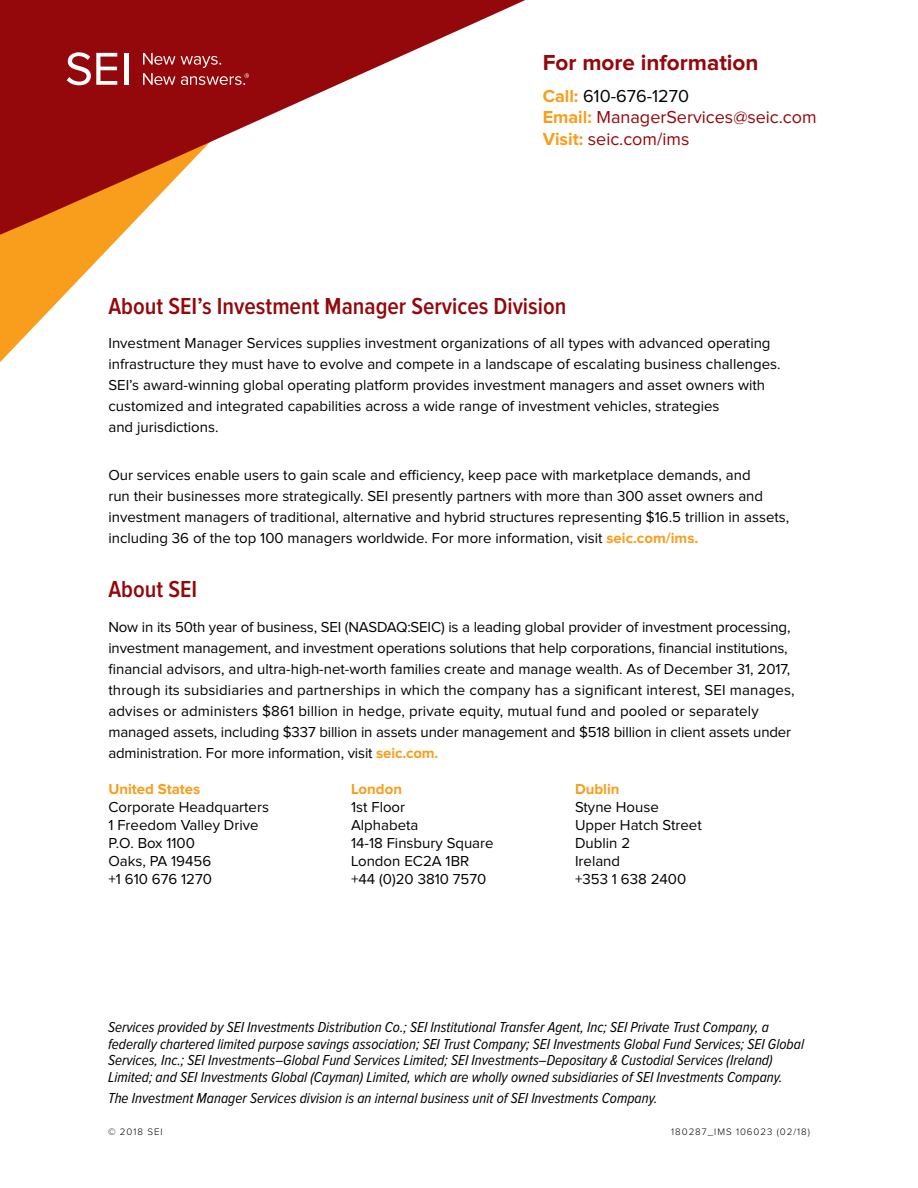
<style>
.page{position:relative;width:918px;height:1188px;background:#fff}
.page>*{position:absolute;margin:0;border:0;box-sizing:border-box;transform-origin:0 0}
.t1{font:600 24px "Proxima Nova Cond";color:#94070a}
.t2{font:700 22.5px "Proxima Nova";color:#94070a}
.t3{font:18px/21.6px "Proxima Nova";color:#94070a}
.t4{font:15px/21px "Proxima Nova";color:#000}
.t5{font:italic 15px/16.5px "Proxima Nova Cond";color:#000}
.t6{font:700 15px "Proxima Nova";color:#f99d1c}
.t7{font:300 9.75px "Proxima Nova";letter-spacing:.1em;color:#000}
.s1{font-weight:700;color:#f99d1c}
.s2{color:#000}
</style>
<div class="page">
<svg style="left:0;top:240px;width:117px;height:122px;fill:#f99d1c"></svg>
<svg style="left:0;top:0;width:525px;height:240px"></svg>
<hr style="left:125px;top:53px;width:4px;height:32px;background:#fff">
<svg style="left:67px;top:52px;width:50px;height:33px"></svg>
<svg style="left:143px;top:53px;width:32px;height:12px"></svg>
<svg style="left:143px;top:73px;width:32px;height:12px"></svg>
<svg style="left:181px;top:56px;width:68px;height:29px"></svg>
<h2 class="t2" style="left:543px;top:52px;width:217px">For more information</h2>
<p class="t3" style="left:543px;top:86px;width:276px"><span class="s1">Call:</span> <span class="s2">610-676-1270<br></span><span class="s1">Email:</span> ManagerServices@seic.com<br><span class="s1">Visit:</span> seic.com/ims</p>
<h1 class="t1" style="left:108px;top:293px;width:460px">About SEI’s Investment Manager Services Division</h1>
<p class="t4" style="left:108px;top:333px;width:674px">Investment Manager Services supplies investment organizations of all types with advanced operating infrastructure they must have to evolve and compete in a landscape of escalating business challenges.<br>SEI’s award-winning global operating platform provides investment managers and asset owners with customized and integrated capabilities across a wide range of investment vehicles, strategies<br>and jurisdictions.</p>
<p class="t4" style="left:108px;top:465px;width:682px">Our services enable users to gain scale and efficiency, keep pace with marketplace demands, and<br>run their businesses more strategically. SEI presently partners with more than 300 asset owners and investment managers of traditional, alternative and hybrid structures representing $16.5 trillion in assets, including 36 of the top 100 managers worldwide. For more information, visit <span class="s1">seic.com/ims.</span></p>
<h1 class="t1" style="left:108px;top:576px;width:90px">About SEI</h1>
<p class="t4" style="left:108px;top:617px;width:688px">Now in its 50th year of business, SEI (NASDAQ:SEIC) is a leading global provider of investment processing, investment management, and investment operations solutions that help corporations, financial institutions, financial advisors, and ultra-high-net-worth families create and manage wealth. As of December 31, 2017, through its subsidiaries and partnerships in which the company has a significant interest, SEI manages, advises or administers $861 billion in hedge, private equity, mutual fund and pooled or separately managed assets, including $337 billion in assets under management and $518 billion in client assets under administration. For more information, visit <span class="s1">seic.com.</span></p>
<p class="t6" style="left:108px;top:782px;width:94px">United States</p>
<p class="t4" style="left:108px;top:799px;width:162px;line-height:18px">Corporate Headquarters<br>1 Freedom Valley Drive<br>P.O. Box 1100<br>Oaks, PA 19456<br>+1 610 676 1270</p>
<p class="t6" style="left:575px;top:782px;width:46px">Dublin</p>
<p class="t4" style="left:575px;top:799px;width:128px;line-height:18px">Styne House<br>Upper Hatch Street<br>Dublin 2<br>Ireland<br>+353 1 638 2400</p>
<p class="t6" style="left:351px;top:782px;width:52px">London</p>
<p class="t4" style="left:351px;top:799px;width:144px;line-height:18px">1st Floor<br>Alphabeta<br>14-18 Finsbury Square<br>London EC2A 1BR +44 (0)20 3810 7570</p>
<p class="t5" style="left:108px;top:1019px;width:698px">Services provided by SEI Investments Distribution Co.; SEI Institutional Transfer Agent, Inc; SEI Private Trust Company, a federally chartered limited purpose savings association; SEI Trust Company; SEI Investments Global Fund Services; SEI Global Services, Inc.; SEI Investments–Global Fund Services Limited; SEI Investments–Depositary &amp; Custodial Services (Ireland)<br>Limited; and SEI Investments Global (Cayman) Limited, which are wholly owned subsidiaries of SEI Investments Company.</p>
<p class="t5" style="left:108px;top:1091px;width:551px">The Investment Manager Services division is an internal business unit of SEI Investments Company.</p>
<p class="t7" style="left:108px;top:1127px;width:56px">© 2018 SEI</p>
<p class="t7" style="left:671px;top:1127px;width:140px">180287_IMS 106023 (02/18)</p>
</div>
